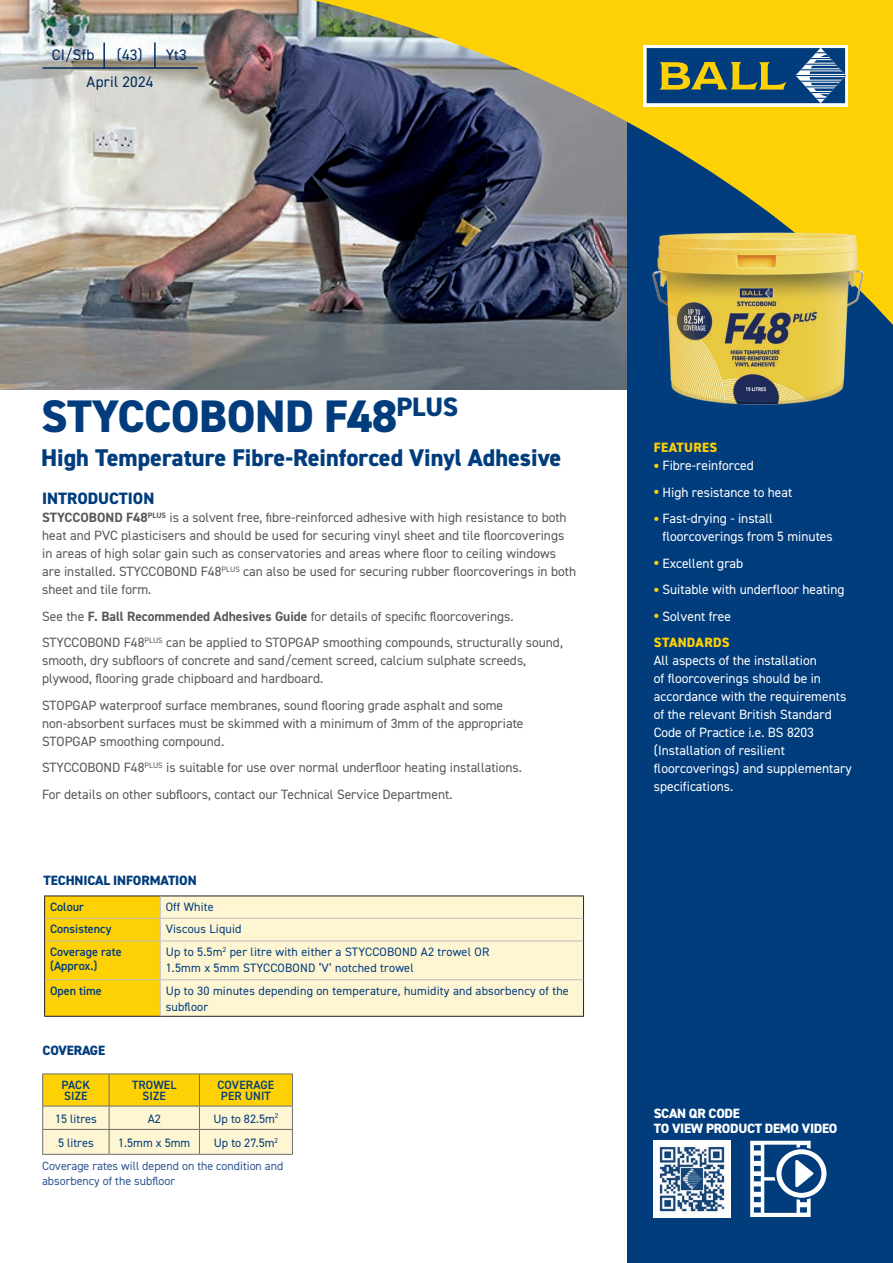
<style>
.page{position:relative;width:893px;height:1263px;background:#fff}
.page>*{position:absolute;margin:0;border:0;box-sizing:border-box;transform-origin:0 0}
.t1{font:800 45.75px "DIN2014";letter-spacing:-.01em;color:#013d7d}
.t2{font:800 24.3px "DIN2014";color:#013d7d}
.t3{font:800 16.5px "DIN2014";color:#013d7d}
.t4{font:15.3px/26.8px "DIN2014";letter-spacing:.015em;color:#002a5b}
.t5{font:13.5px/18px "DIN2014";color:#57585a}
.t6{font:13.5px/18px "DIN2014";color:#fff}
.t7{font:800 13.5px/15px "DIN2014";letter-spacing:-.02em;color:#fff}
.t8{font:800 13.5px "DIN2014";letter-spacing:-.01em;color:#013d7d}
.t9{font:800 13.5px "DIN2014";letter-spacing:.02em;color:#fed105}
.t10{font:12.15px/16.2px "DIN2014";letter-spacing:.015em;color:#013d7d}
.t11{font:600 12.15px/14.5px "DIN2014";color:#013d7d}
.t12{font:12px/15px "DIN2014";color:#305691}
.t13{font:600 12px/10.5px "DIN2014";letter-spacing:.01em;color:#013d7d}
.s1{font-weight:700}
.s2{font-weight:700;font-size:18px;color:#fed105}
.s3{font-weight:800;color:#fed105}
</style>
<div class="page">
<img style="left:0;top:366px;width:628px;height:23px">
<div style="left:628px;top:0;width:265px;height:1263px;background:#013d7d"></div>
<img style="left:0;top:0;width:893px;height:366px">
<hr style="left:42px;top:1073px;width:67px;height:1px;background:#6c6d70">
<hr style="left:109px;top:1073px;width:90px;height:1px;background:#6c6d70">
<hr style="left:199px;top:1073px;width:94px;height:1px;background:#6c6d70">
<svg style="left:42px;top:1074px;width:251px;height:80px"></svg>
<hr style="left:42px;top:1154px;width:67px;height:1px;background:#6c6d70">
<hr style="left:109px;top:1154px;width:90px;height:1px;background:#6c6d70">
<hr style="left:199px;top:1154px;width:94px;height:1px;background:#6c6d70">
<div style="left:161px;top:896px;width:422px;height:120px;background:#fef5d2"></div>
<hr style="left:44px;top:895px;width:116px;height:1px;background:#231f20">
<hr style="left:160px;top:895px;width:424px;height:1px;background:#231f20">
<svg style="left:583px;top:896px;width:1px;height:45px"></svg>
<hr style="left:583px;top:941px;width:1px;height:39px;background:#231f20">
<hr style="left:583px;top:980px;width:1px;height:36px;background:#231f20">
<hr style="left:44px;top:1016px;width:116px;height:1px;background:#231f20">
<hr style="left:160px;top:1016px;width:424px;height:1px;background:#231f20">
<hr style="left:160px;top:918px;width:423px;height:1px;background:#bcbdc0">
<svg style="left:44px;top:896px;width:117px;height:120px"></svg>
<hr style="left:45px;top:940px;width:115px;height:1px;background:#bcbdc0">
<hr style="left:160px;top:940px;width:423px;height:1px;background:#bcbdc0">
<hr style="left:160px;top:941px;width:1px;height:38px;background:#bcbdc0">
<hr style="left:45px;top:979px;width:115px;height:1px;background:#bcbdc0">
<hr style="left:160px;top:979px;width:423px;height:1px;background:#bcbdc0">
<hr style="left:160px;top:980px;width:1px;height:36px;background:#bcbdc0">
<hr style="left:43px;top:67px;width:155px;height:2px;background:#002a5b">
<hr style="left:103px;top:43px;width:2px;height:25px;background:#002a5b">
<hr style="left:154px;top:43px;width:2px;height:25px;background:#002a5b">
<img style="left:648px;top:208px;width:219px;height:197px">
<div style="left:644px;top:45px;width:204px;height:61px;background:#fff"></div>
<svg style="left:646px;top:48px;width:200px;height:56px"></svg>
<img style="left:654px;top:1141px;width:76px;height:76px">
<svg style="left:750px;top:1141px;width:76px;height:76px"></svg>
<p class="t4" style="left:52px;top:41px;width:44px">CI/Sfb</p>
<p class="t4" style="left:87px;top:41px;width:68px;text-indent:30px">(43)<br>April 2024</p>
<p class="t4" style="left:166px;top:41px;width:23px">Yt3</p>
<h1 class="t1" style="left:41px;top:385px;width:418px">STYCCOBOND F48<sup>PLUS</sup></h1>
<h2 class="t2" style="left:41px;top:442px;width:522px">High Temperature Fibre-Reinforced Vinyl Adhesive</h2>
<p class="t3" style="left:42px;top:488px;width:114px">INTRODUCTION</p>
<p class="t5" style="left:42px;top:508px;width:536px"><span class="s1">STYCCOBOND F48</span><sup>PLUS</sup> is a solvent free, fibre-reinforced adhesive with high resistance to both heat and PVC plasticisers and should be used for securing vinyl sheet and tile floorcoverings in areas of high solar gain such as conservatories and areas where floor to ceiling windows are installed. STYCCOBOND F48<sup>PLUS</sup> can also be used for securing rubber floorcoverings in both sheet and tile form.</p>
<p class="t5" style="left:42px;top:603px;width:522px;line-height:26.5px">See the <span class="s1">F. Ball Recommended Adhesives Guide</span> for details of specific floorcoverings.<br>STYCCOBOND F48<sup>PLUS</sup> can be applied to STOPGAP smoothing compounds, structurally sound,</p>
<p class="t5" style="left:42px;top:651px;width:486px">smooth, dry subfloors of concrete and sand/cement screed, calcium sulphate screeds, plywood, flooring grade chipboard and hardboard.</p>
<p class="t5" style="left:42px;top:696px;width:483px">STOPGAP waterproof surface membranes, sound flooring grade asphalt and some non-absorbent surfaces must be skimmed with a minimum of 3mm of the appropriate<br>STOPGAP smoothing compound.</p>
<p class="t5" style="left:42px;top:754px;width:481px;line-height:26.5px">STYCCOBOND F48<sup>PLUS</sup> is suitable for use over normal underfloor heating installations.<br>For details on other subfloors, contact our Technical Service Department.</p>
<p class="t8" style="left:44px;top:872px;width:155px">TECHNICAL INFORMATION</p>
<p class="t11" style="left:50px;top:899px;width:36px">Colour</p>
<p class="t10" style="left:166px;top:898px;width:50px">Off White</p>
<p class="t11" style="left:50px;top:921px;width:63px">Consistency</p>
<p class="t10" style="left:166px;top:921px;width:77px">Viscous Liquid</p>
<p class="t11" style="left:50px;top:944px;width:73px">Coverage rate (Approx.)</p>
<p class="t10" style="left:166px;top:943px;width:325px">Up to 5.5m<sup>2</sup> per litre with either a STYCCOBOND A2 trowel OR<br>1.5mm x 5mm STYCCOBOND ‘V’ notched trowel</p>
<p class="t11" style="left:50px;top:983px;width:53px">Open time</p>
<p class="t10" style="left:166px;top:982px;width:405px">Up to 30 minutes depending on temperature, humidity and absorbency of the subfloor</p>
<p class="t8" style="left:43px;top:1042px;width:64px">COVERAGE</p>
<p class="t13" style="left:62px;top:1080px;width:30px">PACK<br>SIZE</p>
<p class="t13" style="left:132px;top:1080px;width:46px;text-align:center">TROWEL<br>SIZE</p>
<p class="t13" style="left:218px;top:1080px;width:58px">COVERAGE<br>PER UNIT</p>
<p class="t10" style="left:55px;top:1110px;width:43px">15 litres</p>
<p class="t10" style="left:148px;top:1110px;width:15px">A2</p>
<p class="t10" style="left:213px;top:1110px;width:66px">Up to 82.5m<sup>2</sup></p>
<p class="t10" style="left:58px;top:1134px;width:37px">5 litres</p>
<p class="t10" style="left:118px;top:1134px;width:74px">1.5mm x 5mm</p>
<p class="t10" style="left:214px;top:1134px;width:66px">Up to 27.5m<sup>2</sup></p>
<p class="t12" style="left:42px;top:1158px;width:243px">Coverage rates will depend on the condition and absorbency of the subfloor</p>
<p class="t9" style="left:654px;top:439px;width:65px">FEATURES</p>
<p class="t6" style="left:654px;top:456px;width:102px"><span class="s2">•</span> Fibre-reinforced</p>
<p class="t6" style="left:654px;top:483px;width:140px"><span class="s2">•</span> High resistance to heat</p>
<p class="t6" style="left:662px;top:509px;width:172px;text-indent:-9px"><span class="s2">•</span> Fast-drying - install floorcoverings from 5 minutes</p>
<p class="t6" style="left:654px;top:554px;width:91px"><span class="s2">•</span> Excellent grab</p>
<p class="t6" style="left:654px;top:580px;width:192px"><span class="s2">•</span> Suitable with underfloor heating</p>
<p class="t6" style="left:654px;top:603px;width:79px;line-height:26.5px"><span class="s2">•</span> Solvent free<br><span class="s3">STANDARDS</span></p>
<p class="t6" style="left:654px;top:651px;width:199px">All aspects of the installation<br>of floorcoverings should be in accordance with the requirements of the relevant British Standard<br>Code of Practice i.e. BS 8203 (Installation of resilient floorcoverings) and supplementary specifications.</p>
<p class="t7" style="left:654px;top:1105px;width:185px">SCAN QR CODE<br>TO VIEW PRODUCT DEMO VIDEO</p>
</div>
